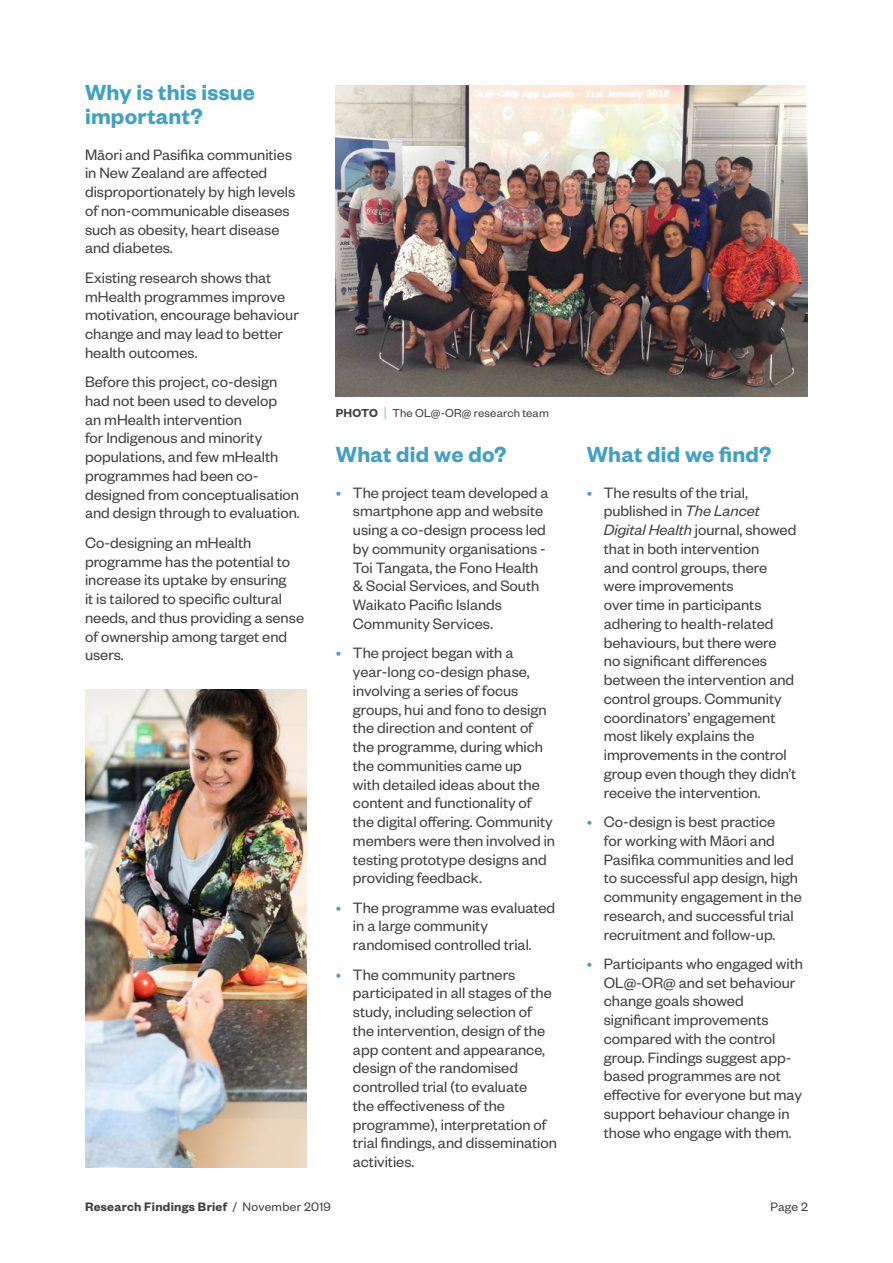
<style>
.page{position:relative;width:893px;height:1263px;background:#fff}
.page>*{position:absolute;margin:0;border:0;box-sizing:border-box;transform-origin:0 0}
.key_messages_subhead{font:600 24px/23.7px "Founders Grotesk";letter-spacing:.01em;color:#40a1c4}
.body__3_para{font:16.5px/18.8px "Founders Grotesk";color:#414042}
.t1{font:600 13.5px "Founders Grotesk";letter-spacing:.02em;color:#414042}
.t2{font:13.5px "Founders Grotesk";color:#414042}
.P__Figure_head_2{font:12.75px "Founders Grotesk";letter-spacing:.01em;color:#414042}
.s1{font-weight:600}
.s2{font-family:"Brandon Text";font-weight:700;font-size:12px;color:#3ea7c6}
.s3{color:#40a1c4}
.s4{font-style:italic}
.s5{font-weight:400}
</style>
<div class="page">
<img style="left:336px;top:85px;width:472px;height:311px">
<img style="left:85px;top:690px;width:221px;height:477px">
<p class="key_messages_subhead" style="left:85px;top:79px;width:172px">Why is this issue important?</p>
<p class="body__3_para" style="left:85px;top:144px;width:212px">Māori and Pasifika communities in New Zealand are affected disproportionately by high levels of non-communicable diseases such as obesity, heart disease and diabetes.</p>
<p class="body__3_para" style="left:85px;top:267px;width:215px">Existing research shows that mHealth programmes improve motivation, encourage behaviour change and may lead to better health outcomes.</p>
<p class="body__3_para" style="left:85px;top:372px;width:216px">Before this project, co-design had not been used to develop<br>an mHealth intervention<br>for Indigenous and minority populations, and few mHealth programmes had been co&shy;designed from conceptualisation and design through to evaluation.</p>
<p class="body__3_para" style="left:85px;top:532px;width:221px">Co-designing an mHealth programme has the potential to increase its uptake by ensuring<br>it is tailored to specific cultural needs, and thus providing a sense of ownership among target end users.</p>
<p class="P__Figure_head_2" style="left:336px;top:405px;width:214px"><span class="s1">PHOTO</span> <span class="s2">|</span> The OL@-OR@ research team</p>
<p class="key_messages_subhead" style="left:336px;top:441px;width:172px">What did we do?</p>
<p class="body__3_para" style="left:353px;top:482px;width:197px;text-indent:-17px"><span class="s3">•</span> The project team developed a smartphone app and website using a co-design process led by community organisations -<br>Toi Tangata, the Fono Health &amp; Social Services, and South<br>Waikato Pacific Islands<br>Community Services.</p>
<p class="body__3_para" style="left:353px;top:643px;width:204px;text-indent:-17px"><span class="s3">•</span> The project began with a year-long co-design phase, involving a series of focus groups, hui and fono to design the direction and content of the programme, during which the communities came up<br>with detailed ideas about the content and functionality of the digital offering. Community members were then involved in testing prototype designs and providing feedback.</p>
<p class="body__3_para" style="left:353px;top:897px;width:204px;text-indent:-17px"><span class="s3">•</span> The programme was evaluated in a large community randomised controlled trial.</p>
<p class="body__3_para" style="left:353px;top:964px;width:206px;text-indent:-17px"><span class="s3">•</span> The community partners participated in all stages of the study, including selection of the intervention, design of the app content and appearance, design of the randomised controlled trial (to evaluate<br>the effectiveness of the programme), interpretation of trial findings, and dissemination activities.</p>
<p class="key_messages_subhead" style="left:587px;top:441px;width:186px">What did we find?</p>
<p class="body__3_para" style="left:604px;top:482px;width:194px;text-indent:-17px"><span class="s3">•</span> The results of the trial, published in <span class="s4">The Lancet<br>Digital Health</span> journal, showed that in both intervention<br>and control groups, there were improvements<br>over time in participants adhering to health-related behaviours, but there were no significant differences between the intervention and control groups. Community coordinators’ engagement most likely explains the improvements in the control group even though they didn’t receive the intervention.</p>
<p class="body__3_para" style="left:604px;top:811px;width:199px;text-indent:-17px"><span class="s3">•</span> Co-design is best practice<br>for working with Māori and<br>Pasifika communities and led to successful app design, high community engagement in the research, and successful trial recruitment and follow-up.</p>
<p class="body__3_para" style="left:604px;top:953px;width:201px;text-indent:-17px"><span class="s3">•</span> Participants who engaged with<br>OL@-OR@ and set behaviour change goals showed significant improvements compared with the control group. Findings suggest app&shy;based programmes are not effective for everyone but may support behaviour change in those who engage with them.</p>
<p class="t1" style="left:85px;top:1198px;width:247px">Research Findings Brief <span class="s5">/ November 2019</span></p>
<p class="t2" style="left:770px;top:1198px;width:39px">Page 2</p>
</div>
